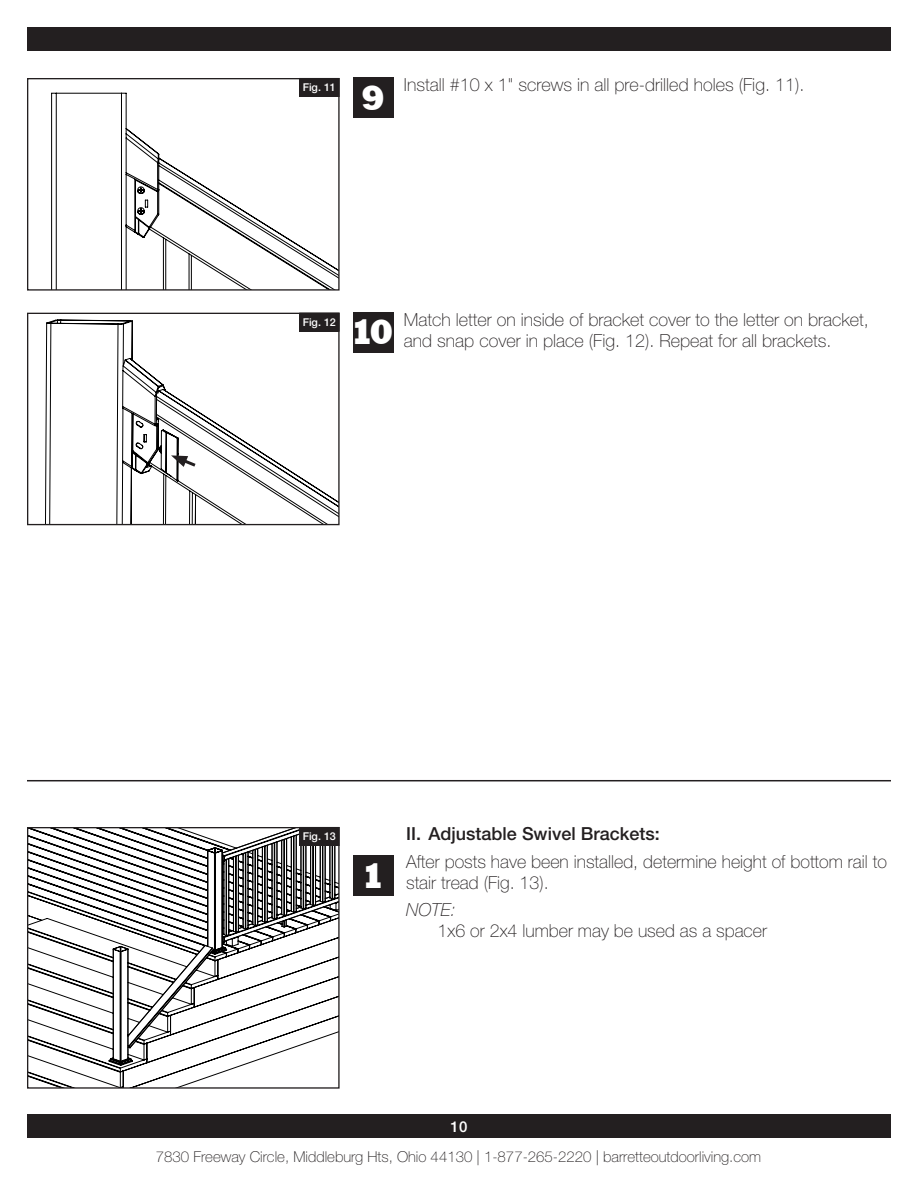
<style>
.page{position:relative;width:918px;height:1188px;background:#fff}
.page>*{position:absolute;margin:0;border:0;box-sizing:border-box;transform-origin:0 0}
.t1{font:800 35.7px "Rockwell";color:#fff}
.t2{font:100 18px/21px "Helvetica Neue LT Std";color:#231f20}
.t3{font:500 18px "Helvetica Neue LT Std";color:#231f20}
.t4{font:100 15px "Helvetica Neue LT Std";color:#231f20}
.t5{font:500 15px "Helvetica Neue LT Std";color:#fff}
.t6{font:500 10.8px "Helvetica Neue LT Std";color:#fff}
.s1{font-style:italic}
</style>
<div class="page">
<div style="left:27px;top:1115px;width:864px;height:23px;background:#231f20"></div>
<div style="left:27px;top:27px;width:864px;height:24px;background:#231f20"></div>
<svg style="left:29px;top:829px;width:309px;height:258px"></svg>
<div style="left:27px;top:827px;width:313px;height:262px;border:1px solid #231f20"></div>
<svg style="left:51px;top:92px;width:287px;height:197px"></svg>
<div style="left:27px;top:78px;width:313px;height:213px;border:1px solid #231f20"></div>
<svg style="left:45px;top:319px;width:293px;height:204px"></svg>
<div style="left:27px;top:313px;width:313px;height:212px;border:1px solid #231f20"></div>
<div style="left:300px;top:78px;width:39px;height:19px;background:#231f20"></div>
<div style="left:299px;top:78px;width:41px;height:19px;border:1px solid #231f20"></div>
<div style="left:300px;top:313px;width:39px;height:18px;background:#231f20"></div>
<div style="left:299px;top:313px;width:41px;height:19px;border:1px solid #231f20"></div>
<div style="left:300px;top:827px;width:39px;height:19px;background:#231f20"></div>
<div style="left:299px;top:827px;width:41px;height:19px;border:1px solid #231f20"></div>
<div style="left:353px;top:77px;width:40px;height:40px;background:#231f20"></div>
<div style="left:353px;top:312px;width:40px;height:40px;background:#231f20"></div>
<svg style="left:171px;top:455px;width:28px;height:14px"></svg>
<div style="left:353px;top:856px;width:40px;height:40px;background:#231f20"></div>
<hr style="left:27px;top:780px;width:864px;height:1px;background:#231f20">
<p class="t6" style="left:303px;top:81px;width:35px">Fig. 11</p>
<p class="t1" style="left:361px;top:77px;width:26px">9</p>
<p class="t2" style="left:404px;top:74px;width:402px">Install #10 x 1" screws in all pre-drilled holes (Fig. 11).</p>
<p class="t6" style="left:303px;top:316px;width:35px">Fig. 12</p>
<p class="t1" style="left:350px;top:312px;width:45px">10</p>
<p class="t2" style="left:404px;top:309px;width:466px">Match letter on inside of bracket cover to the letter on bracket, and snap cover in place (Fig. 12). Repeat for all brackets.</p>
<p class="t6" style="left:303px;top:830px;width:35px">Fig. 13</p>
<p class="t1" style="left:361px;top:856px;width:26px">1</p>
<p class="t3" style="left:406px;top:823px;width:255px">II. Adjustable Swivel Brackets:</p>
<p class="t2" style="left:406px;top:851px;width:482px">After posts have been installed, determine height of bottom rail to stair tread (Fig. 13).</p>
<p class="t2" style="left:438px;top:899px;width:331px;text-indent:-32px"><span class="s1">NOTE:<br></span>1x6 or 2x4 lumber may be used as a spacer</p>
<p class="t5" style="left:451px;top:1118px;width:18px">10</p>
<p class="t4" style="left:156px;top:1148px;width:607px">7830 Freeway Circle, Middleburg Hts, Ohio 44130 | 1-877-265-2220 | barretteoutdoorliving.com</p>
</div>
